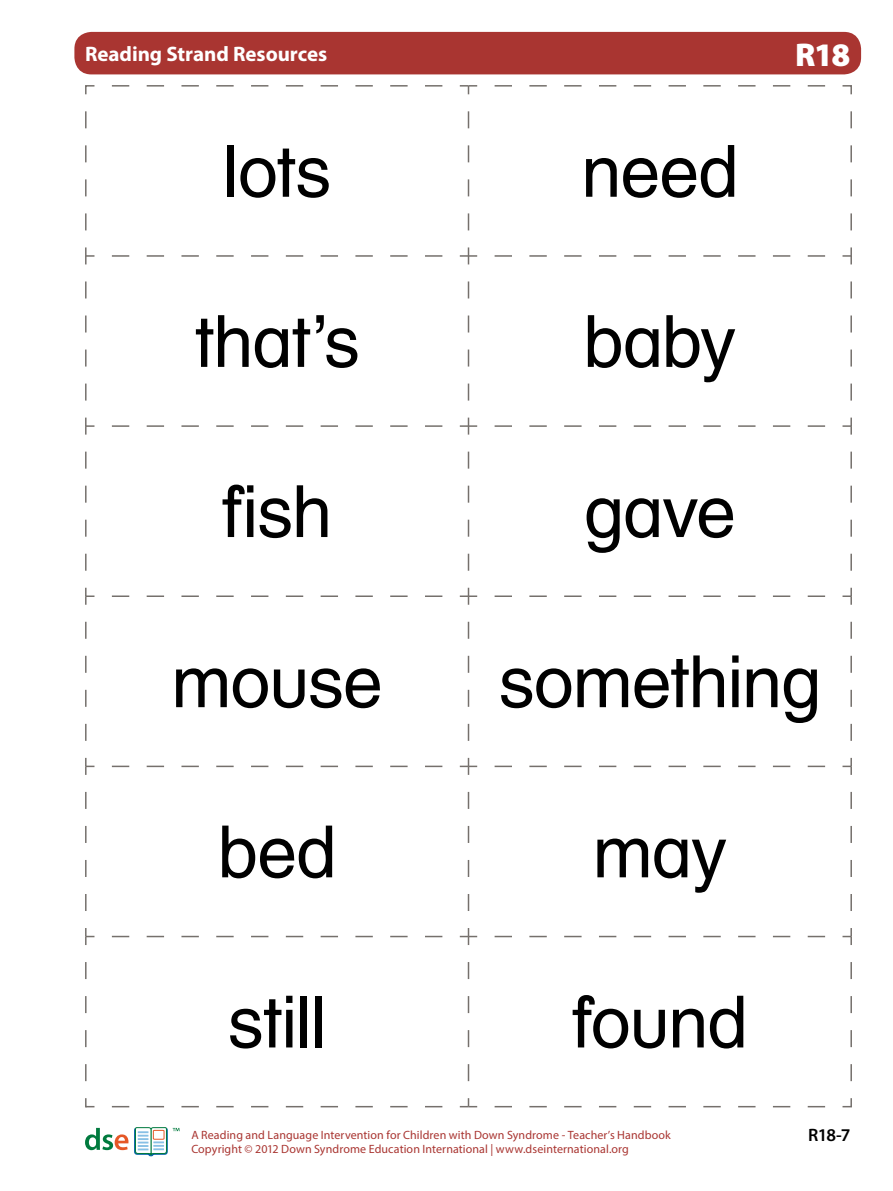
<style>
.page{position:relative;width:893px;height:1191px;background:#fff}
.page>*{position:absolute;margin:0;border:0;box-sizing:border-box;transform-origin:0 0}
.card-text{font:72px "Helvetica Textbook Com";letter-spacing:-.015em;color:#000}
.t1{font:900 33px "Myriad Pro";color:#fff}
.t2{font:700 21px "Myriad Pro";letter-spacing:-.005em;color:#fff}
.t3{font:600 18px "Myriad Pro";color:#000}
.t4{font:12px "Myriad Pro";letter-spacing:.005em;color:#a93531}
</style>
<div class="page">
<svg style="left:85px;top:1127px;width:43px;height:23px"></svg>
<svg style="left:134px;top:1127px;width:46px;height:29px"></svg>
<div style="left:74px;top:32px;width:787px;height:42px;background:#a93531;border-radius:17px"></div>
<svg style="left:468px;top:281px;width:1px;height:119px"></svg>
<svg style="left:468px;top:451px;width:1px;height:120px"></svg>
<svg style="left:468px;top:621px;width:1px;height:120px"></svg>
<svg style="left:468px;top:791px;width:1px;height:120px"></svg>
<svg style="left:468px;top:962px;width:1px;height:119px"></svg>
<svg style="left:85px;top:85px;width:385px;height:172px"></svg>
<svg style="left:850px;top:111px;width:2px;height:119px"></svg>
<svg style="left:467px;top:85px;width:385px;height:9px"></svg>
<svg style="left:112px;top:255px;width:339px;height:2px"></svg>
<svg style="left:85px;top:281px;width:2px;height:119px"></svg>
<svg style="left:85px;top:255px;width:9px;height:9px"></svg>
<svg style="left:495px;top:255px;width:331px;height:2px"></svg>
<svg style="left:460px;top:247px;width:17px;height:17px"></svg>
<svg style="left:850px;top:281px;width:2px;height:119px"></svg>
<svg style="left:842px;top:247px;width:10px;height:17px"></svg>
<svg style="left:112px;top:425px;width:331px;height:2px"></svg>
<svg style="left:85px;top:451px;width:2px;height:120px"></svg>
<svg style="left:85px;top:417px;width:9px;height:17px"></svg>
<svg style="left:495px;top:425px;width:331px;height:2px"></svg>
<svg style="left:460px;top:417px;width:17px;height:17px"></svg>
<svg style="left:850px;top:451px;width:2px;height:120px"></svg>
<svg style="left:842px;top:417px;width:10px;height:17px"></svg>
<svg style="left:112px;top:595px;width:331px;height:2px"></svg>
<svg style="left:85px;top:621px;width:2px;height:120px"></svg>
<svg style="left:85px;top:588px;width:9px;height:17px"></svg>
<svg style="left:495px;top:595px;width:331px;height:2px"></svg>
<svg style="left:460px;top:588px;width:17px;height:17px"></svg>
<svg style="left:850px;top:621px;width:2px;height:120px"></svg>
<svg style="left:842px;top:588px;width:10px;height:17px"></svg>
<svg style="left:112px;top:765px;width:331px;height:2px"></svg>
<svg style="left:85px;top:791px;width:2px;height:120px"></svg>
<svg style="left:85px;top:758px;width:9px;height:17px"></svg>
<svg style="left:495px;top:765px;width:331px;height:2px"></svg>
<svg style="left:460px;top:758px;width:17px;height:17px"></svg>
<svg style="left:850px;top:791px;width:2px;height:120px"></svg>
<svg style="left:842px;top:758px;width:10px;height:17px"></svg>
<svg style="left:112px;top:935px;width:331px;height:2px"></svg>
<svg style="left:495px;top:935px;width:331px;height:2px"></svg>
<svg style="left:460px;top:928px;width:17px;height:17px"></svg>
<svg style="left:850px;top:962px;width:2px;height:119px"></svg>
<svg style="left:842px;top:928px;width:10px;height:17px"></svg>
<svg style="left:112px;top:1106px;width:331px;height:1px"></svg>
<svg style="left:85px;top:928px;width:9px;height:180px"></svg>
<svg style="left:460px;top:1098px;width:392px;height:10px"></svg>
<h3 class="t2" style="left:85px;top:40px;width:244px">Reading Strand Resources</h3>
<h2 class="t1" style="left:795px;top:36px;width:57px">R18</h2>
<p class="card-text" style="left:223px;top:126px;width:110px">lots</p>
<p class="card-text" style="left:581px;top:126px;width:158px">need</p>
<p class="card-text" style="left:194px;top:296px;width:167px">that’s</p>
<p class="card-text" style="left:584px;top:296px;width:154px">baby</p>
<p class="card-text" style="left:222px;top:466px;width:111px">fish</p>
<p class="card-text" style="left:171px;top:636px;width:213px">mouse</p>
<p class="card-text" style="left:218px;top:806px;width:120px">bed</p>
<p class="card-text" style="left:584px;top:466px;width:154px">gave</p>
<p class="card-text" style="left:499px;top:636px;width:324px">something</p>
<p class="card-text" style="left:593px;top:806px;width:136px">may</p>
<p class="card-text" style="left:228px;top:976px;width:100px">still</p>
<p class="card-text" style="left:572px;top:976px;width:177px">found</p>
<p class="t4" style="left:191px;top:1127px;width:481px">A Reading and Language Intervention for Children with Down Syndrome - Teacher’s Handbook</p>
<h3 class="t3" style="left:808px;top:1123px;width:44px">R18-7</h3>
<p class="t4" style="left:191px;top:1141px;width:439px">Copyright © 2012 Down Syndrome Education International | www.dseinternational.org</p>
</div>
